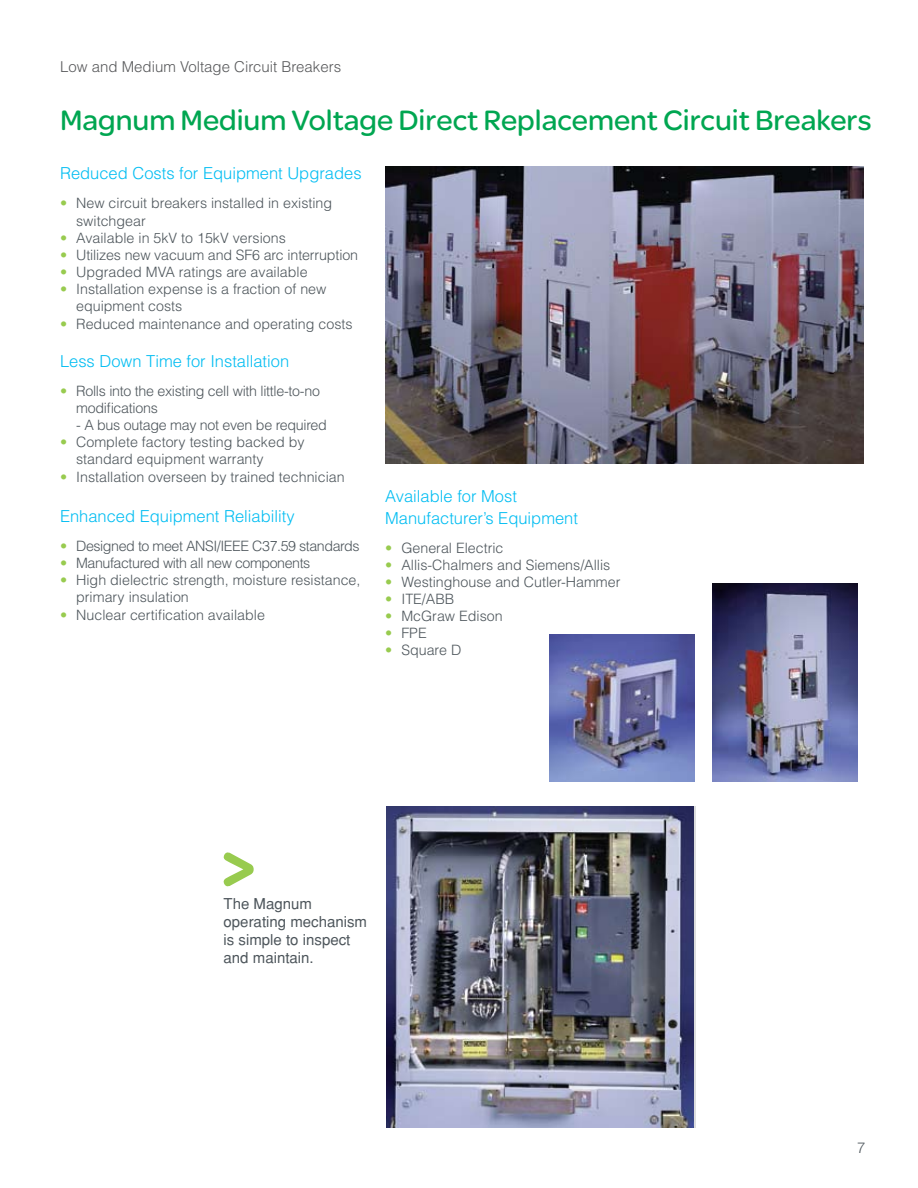
<style>
.page{position:relative;width:918px;height:1188px;background:#fff}
.page>*{position:absolute;margin:0;border:0;box-sizing:border-box;transform-origin:0 0}
.t1{font:30px "SE Optimist";color:#00a651}
.t2{font:300 16.5px/21.6px "Helvetica";color:#00bdf2}
.t3{font:15px/18px "Helvetica";color:#4d555b}
.t4{font:300 15px "Helvetica";color:#58595b}
.t5{font:300 15px "Helvetica Neue";color:#4d555b}
.t6{font:300 14.25px/17.1px "Helvetica";color:#4d555b}
.t7{font:300 14.25px/17.1px "Helvetica";letter-spacing:-.02em;color:#4d555b}
.t8{font:300 14.25px "Helvetica";letter-spacing:-.03em;color:#4d555b}
.s1{font-family:"Helvetica Neue";color:#98cb4f}
</style>
<div class="page">
<img style="left:387px;top:806px;width:307px;height:321px">
<img style="left:385px;top:166px;width:479px;height:298px">
<img style="left:712px;top:583px;width:145px;height:198px">
<img style="left:549px;top:635px;width:145px;height:146px">
<svg style="left:223px;top:852px;width:31px;height:35px"></svg>
<p class="t4" style="left:60px;top:57px;width:283px">Low and Medium Voltage Circuit Breakers</p>
<h1 class="t1" style="left:60px;top:99px;width:813px">Magnum Medium Voltage Direct Replacement Circuit Breakers</h1>
<p class="t2" style="left:60px;top:162px;width:303px">Reduced Costs for Equipment Upgrades</p>
<p class="t6" style="left:76px;top:194px;width:258px;text-indent:-16px"><span class="s1">•</span> New circuit breakers installed in existing switchgear</p>
<p class="t6" style="left:60px;top:229px;width:227px"><span class="s1">•</span> Available in 5kV to 15kV versions</p>
<p class="t6" style="left:60px;top:246px;width:300px"><span class="s1">•</span> Utilizes new vacuum and SF6 arc interruption</p>
<p class="t6" style="left:60px;top:263px;width:249px"><span class="s1">•</span> Upgraded MVA ratings are available</p>
<p class="t6" style="left:76px;top:280px;width:252px;text-indent:-16px"><span class="s1">•</span> Installation expense is a fraction of new equipment costs</p>
<p class="t6" style="left:60px;top:315px;width:294px"><span class="s1">•</span> Reduced maintenance and operating costs</p>
<p class="t2" style="left:60px;top:350px;width:231px">Less Down Time for Installation</p>
<p class="t7" style="left:76px;top:382px;width:245px;text-indent:-16px"><span class="s1">•</span> Rolls into the existing cell with little-to-no modifications</p>
<p class="t7" style="left:76px;top:416px;width:252px">- A bus outage may not even be required</p>
<p class="t6" style="left:76px;top:433px;width:230px;text-indent:-16px"><span class="s1">•</span> Complete factory testing backed by standard equipment warranty</p>
<p class="t6" style="left:60px;top:468px;width:286px"><span class="s1">•</span> Installation overseen by trained technician</p>
<p class="t2" style="left:60px;top:505px;width:236px">Enhanced Equipment Reliability</p>
<p class="t8" style="left:60px;top:537px;width:301px"><span class="s1">•</span> Designed to meet ANSI/IEEE C37.59 standards</p>
<p class="t8" style="left:60px;top:554px;width:252px"><span class="s1">•</span> Manufactured with all new components</p>
<p class="t6" style="left:76px;top:571px;width:286px;text-indent:-16px"><span class="s1">•</span> High dielectric strength, moisture resistance, primary insulation</p>
<p class="t6" style="left:60px;top:606px;width:206px"><span class="s1">•</span> Nuclear certification available</p>
<p class="t2" style="left:385px;top:485px;width:194px">Available for Most<br>Manufacturer’s Equipment</p>
<p class="t6" style="left:385px;top:539px;width:120px"><span class="s1">•</span> General Electric</p>
<p class="t6" style="left:385px;top:556px;width:227px"><span class="s1">•</span> Allis-Chalmers and Siemens/Allis</p>
<p class="t6" style="left:385px;top:573px;width:237px"><span class="s1">•</span> Westinghouse and Cutler-Hammer</p>
<p class="t6" style="left:385px;top:590px;width:71px"><span class="s1">•</span> ITE/ABB</p>
<p class="t6" style="left:385px;top:607px;width:119px"><span class="s1">•</span> McGraw Edison</p>
<p class="t6" style="left:385px;top:624px;width:43px"><span class="s1">•</span> FPE</p>
<p class="t6" style="left:385px;top:641px;width:78px"><span class="s1">•</span> Square D</p>
<p class="t3" style="left:224px;top:894px;width:145px">The Magnum operating mechanism is simple to inspect and maintain.</p>
<p class="t5" style="left:857px;top:1138px;width:10px">7</p>
</div>
